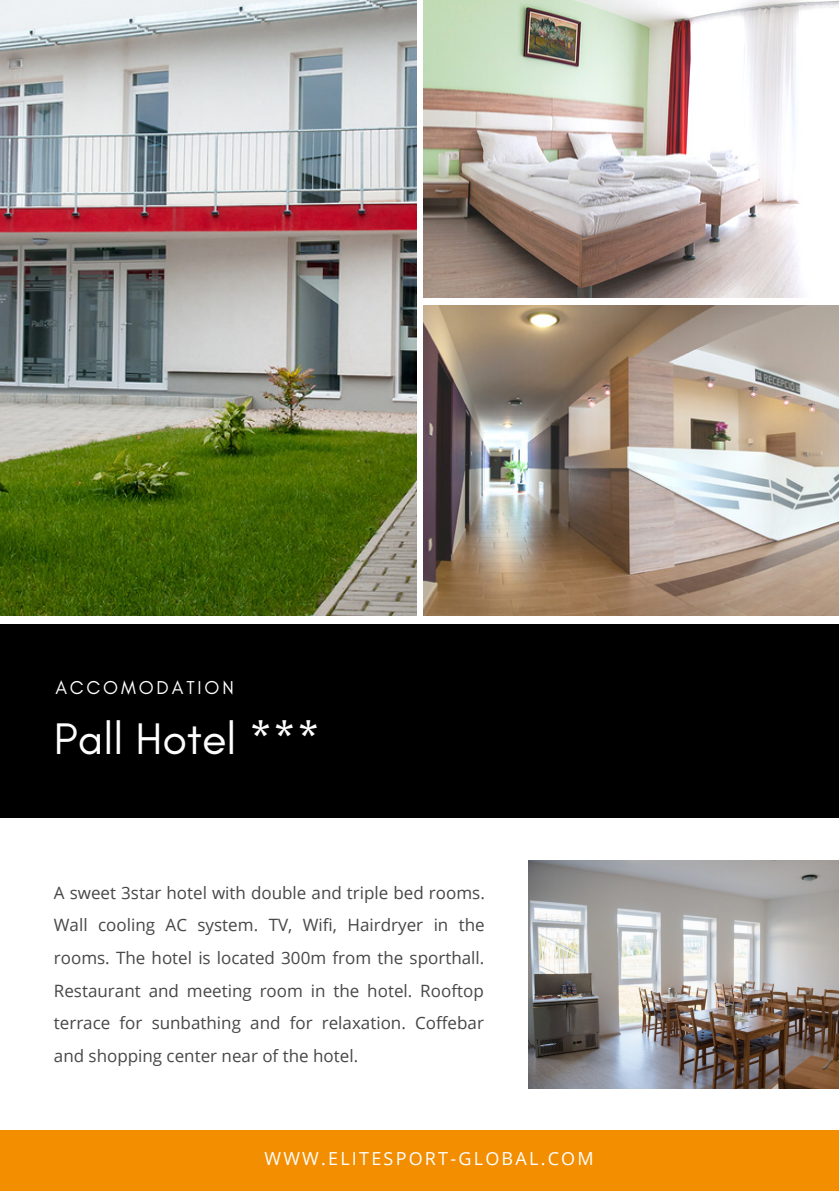
<style>
.page{position:relative;width:839px;height:1191px;background:#fff}
.page>*{position:absolute;margin:0;border:0;box-sizing:border-box;transform-origin:0 0}
.t1{font:45px "Glacial Indifference";color:#fff}
.t2{font:19px "Glacial Indifference";letter-spacing:.15em;color:#fff}
.t3{font:18px "Open Sans";letter-spacing:.125em;color:#fff}
.t4{font:17px/32.6px "Open Sans";color:#474747;text-align:justify}
</style>
<div class="page">
<img style="left:0;top:0;width:416px;height:616px">
<img style="left:424px;top:0;width:414px;height:298px">
<img style="left:424px;top:305px;width:414px;height:311px">
<div style="left:0;top:624px;width:838px;height:194px;background:#000"></div>
<img style="left:528px;top:860px;width:310px;height:228px">
<div style="left:0;top:1131px;width:838px;height:60px;background:#f28e00"></div>
<p class="t2" style="left:55px;top:676px;width:180px">ACCOMODATION</p>
<h1 class="t1" style="left:54px;top:711px;width:268px">Pall Hotel ***</h1>
<p class="t4" style="left:54px;top:876px;width:432px">A sweet 3star hotel with double and triple bed rooms.<br>Wall cooling AC system. TV, Wifi, Hairdryer in the rooms. The hotel is located 300m from the sporthall.<br>Restaurant and meeting room in the hotel. Rooftop terrace for sunbathing and for relaxation. Coffebar and shopping center near of the hotel.</p>
<p class="t3" style="left:264px;top:1146px;width:331px">WWW.ELITESPORT-GLOBAL.COM</p>
</div>
